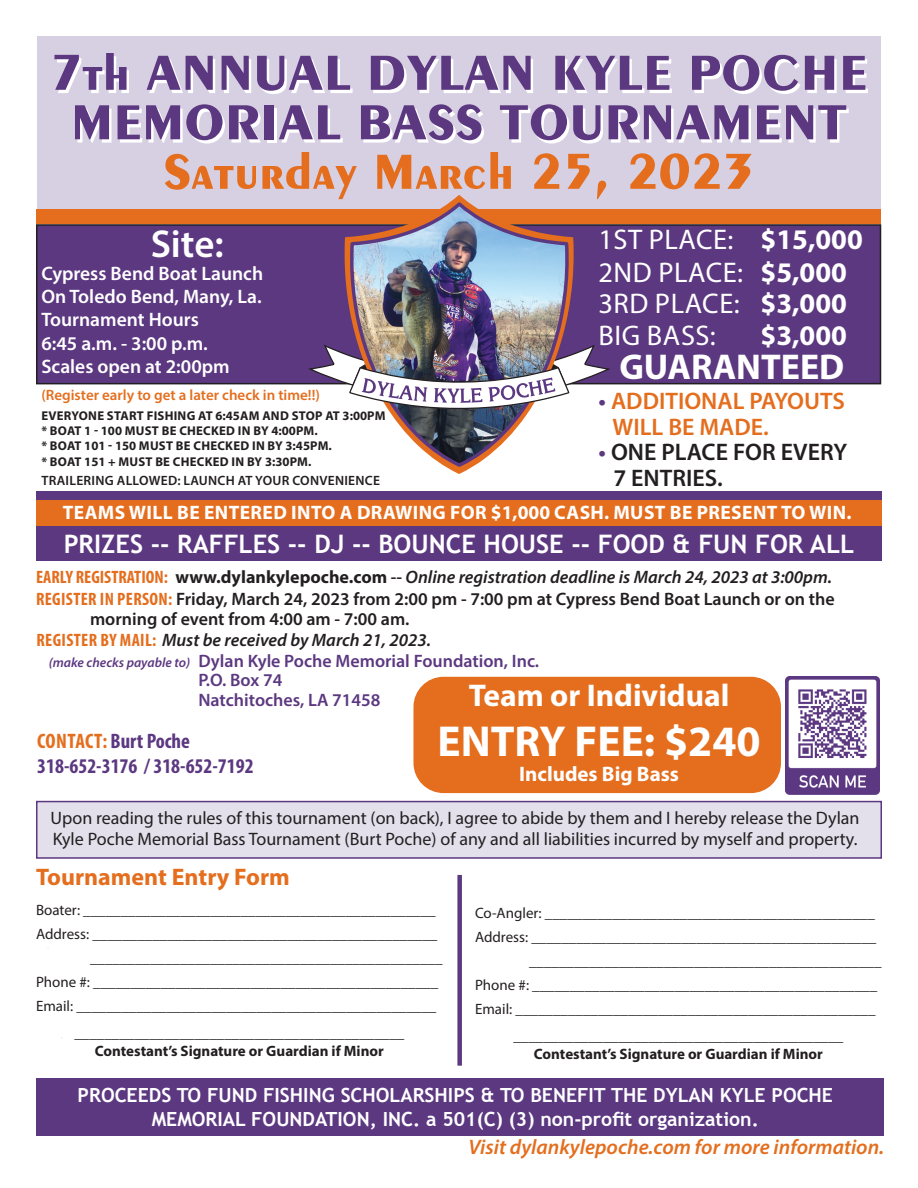
<style>
.page{position:relative;width:918px;height:1188px;background:#fff}
.page>*{position:absolute;margin:0;border:0;box-sizing:border-box;transform-origin:0 0}
.t1{font:700 52.5px "Penguin";color:#5c3881}
.t2{font:700 52.5px "Penguin";color:#e46e1e}
.t3{font:700 43.5px "Myriad Pro";color:#fff}
.t4{font:600 39px "Myriad Pro";color:#fff}
.t5{font:700 36px "Myriad Pro";color:#fff}
.t6{font:700 31.5px "Myriad Pro";color:#fff}
.t7{font:28.5px "Myriad Pro";letter-spacing:.02em;color:#fff}
.t8{font:700 28.5px "Myriad Pro";color:#fff}
.t9{font:700 25.5px "Trebuchet MS";color:#fff}
.t10{font:600 24px "Myriad Pro";color:#e46e1e}
.t11{font:600 24px "Myriad Pro";color:#231f20}
.t12{font:700 24px "Myriad Pro";color:#e46e1e}
.t13{font:700 condensed 21px "Myriad Pro";color:#5c3881}
.t14{font:italic 600 21px "Myriad Pro";color:#e46e1e}
.t15{font:700 21px "Myriad Pro";color:#fff}
.t16{font:700 19.5px/23.4px "Trebuchet MS";color:#fff;text-align:center}
.t17{font:600 19.5px "Myriad Pro";color:#fff}
.t18{font:700 19.5px "Myriad Pro";letter-spacing:.02em;color:#fff}
.t19{font:18px "Myriad Pro";color:#231f20}
.t20{font:italic 600 18px "Myriad Pro";color:#231f20}
.t21{font:600 18px/19.5px "Myriad Pro";color:#231f20}
.t22{font:600 18px "Myriad Pro";color:#5c3881}
.t23{font:15px "Myriad Pro";color:#231f20}
.t24{font:700 15px "Myriad Pro";color:#231f20}
.t25{font:600 15px "Myriad Pro";color:#e46e1e}
.t26{font:600 13.5px "Myriad Pro";letter-spacing:.02em;color:#231f20}
.t27{font:700 12.75px "Myriad Pro";letter-spacing:.02em;color:#231f20}
.s1{font-weight:700}
.s2{color:#5c3881}
.s3{font-weight:700;font-style:normal;font-stretch:condensed;color:#e46e1e}
.s4{font-weight:700;font-style:normal}
.s5{font-style:normal}
.s6{font-weight:700;font-stretch:condensed;color:#e46e1e}
.s7{font-style:italic;font-size:13.5px}
.s8{color:#e46e1e}
</style>
<div class="page">
<div style="left:37px;top:37px;width:843px;height:176px;background:#d7cfe2"></div>
<div style="left:36px;top:1078px;width:848px;height:58px;background:#5c3881"></div>
<div style="left:36px;top:801px;width:846px;height:58px;background:#e3dfeb;border:2px solid #5c3881"></div>
<div style="left:36px;top:491px;width:846px;height:70px;background:#5c3881"></div>
<div style="left:37px;top:225px;width:843px;height:159px;background:#5c3881"></div>
<div style="left:36px;top:224px;width:845px;height:160px;border:2px solid #231f20"></div>
<div style="left:37px;top:210px;width:844px;height:14px;background:#e46e1e"></div>
<svg style="left:345px;top:209px;width:229px;height:265px"></svg>
<img style="left:349px;top:36px;width:221px;height:434px">
<img style="left:306px;top:343px;width:304px;height:67px">
<div style="left:457px;top:875px;width:5px;height:191px;background:#5c3881"></div>
<div style="left:36px;top:501px;width:846px;height:25px;background:#e46e1e"></div>
<div style="left:413px;top:677px;width:368px;height:116px;background:#e46e1e;border-radius:30px"></div>
<img style="left:785px;top:677px;width:95px;height:117px">
<p class="t1" style="left:50px;top:42px;width:819px">7th ANNUAL DYLAN KYLE POCHE</p>
<p class="t1" style="left:71px;top:92px;width:777px">MEMORIAL BASS TOURNAMENT</p>
<p class="t2" style="left:163px;top:141px;width:593px">Saturday March 25, 2023</p>
<p class="t4" style="left:151px;top:219px;width:75px">Site:</p>
<p class="t17" style="left:41px;top:261px;width:223px">Cypress Bend Boat Launch</p>
<p class="t17" style="left:41px;top:284px;width:222px">On Toledo Bend, Many, La.</p>
<p class="t17" style="left:41px;top:308px;width:159px">Tournament Hours</p>
<p class="t17" style="left:41px;top:331px;width:168px">6:45 a.m. - 3:00 p.m.</p>
<p class="t17" style="left:41px;top:354px;width:190px">Scales open at 2:00pm</p>
<p class="t7" style="left:599px;top:222px;width:266px">1ST PLACE: <span class="s1">$15,000</span></p>
<p class="t7" style="left:599px;top:255px;width:250px">2ND PLACE: <span class="s1">$5,000</span></p>
<p class="t7" style="left:599px;top:286px;width:250px">3RD PLACE: <span class="s1">$3,000</span></p>
<p class="t7" style="left:599px;top:318px;width:119px">BIG BASS:</p>
<p class="t8" style="left:761px;top:317px;width:88px">$3,000</p>
<p class="t5" style="left:619px;top:344px;width:226px">GUARANTEED</p>
<p class="t10" style="left:599px;top:386px;width:248px"><span class="s2">•</span> ADDITIONAL PAYOUTS</p>
<p class="t10" style="left:613px;top:411px;width:158px">WILL BE MADE.</p>
<p class="t11" style="left:599px;top:437px;width:250px"><span class="s2">•</span> ONE PLACE FOR EVERY</p>
<p class="t11" style="left:613px;top:462px;width:111px">7 ENTRIES.</p>
<p class="t25" style="left:41px;top:385px;width:280px">(Register early to get a later check in time!!)</p>
<p class="t27" style="left:41px;top:407px;width:346px">EVERYONE START FISHING AT 6:45AM AND STOP AT 3:00PM</p>
<p class="t27" style="left:41px;top:422px;width:278px">* BOAT 1 - 100 MUST BE CHECKED IN BY 4:00PM.</p>
<p class="t27" style="left:41px;top:438px;width:292px">* BOAT 101 - 150 MUST BE CHECKED IN BY 3:45PM.</p>
<p class="t27" style="left:41px;top:453px;width:271px">* BOAT 151 + MUST BE CHECKED IN BY 3:30PM.</p>
<p class="t26" style="left:41px;top:472px;width:340px">TRAILERING ALLOWED: LAUNCH AT YOUR CONVENIENCE</p>
<p class="t18" style="left:63px;top:500px;width:790px">TEAMS WILL BE ENTERED INTO A DRAWING FOR $1,000 CASH. MUST BE PRESENT TO WIN.</p>
<p class="t9" style="left:64px;top:528px;width:792px">PRIZES -- RAFFLES -- DJ -- BOUNCE HOUSE -- FOOD &amp; FUN FOR ALL</p>
<p class="t20" style="left:36px;top:565px;width:798px"><span class="s3">EARLY REGISTRATION:</span> <span class="s4">www.dylankylepoche.com</span> <span class="s5">--</span> Online registration deadline is March 24, 2023 at 3:00pm.</p>
<p class="t21" style="left:90px;top:589px;width:746px;text-indent:-54px"><span class="s6">REGISTER IN PERSON:</span> Friday, March 24, 2023 from 2:00 pm - 7:00 pm at Cypress Bend Boat Launch or on the morning of event from 4:00 am - 7:00 am.</p>
<p class="t20" style="left:36px;top:628px;width:396px"><span class="s3">REGISTER BY MAIL:</span> Must be received by March 21, 2023.</p>
<p class="t22" style="left:49px;top:649px;width:492px"><span class="s7">(make checks payable to)</span> Dylan Kyle Poche Memorial Foundation, Inc.</p>
<p class="t22" style="left:198px;top:669px;width:85px">P.O. Box 74</p>
<p class="t22" style="left:198px;top:688px;width:184px">Natchitoches, LA 71458</p>
<p class="t6" style="left:469px;top:675px;width:262px">Team or Individual</p>
<p class="t3" style="left:438px;top:713px;width:325px">ENTRY FEE: $240</p>
<p class="t15" style="left:519px;top:760px;width:161px">Includes Big Bass</p>
<p class="t13" style="left:37px;top:728px;width:154px"><span class="s8">CONTACT:</span> Burt Poche</p>
<p class="t13" style="left:37px;top:753px;width:218px">318-652-3176 / 318-652-7192</p>
<p class="t19" style="left:51px;top:807px;width:811px">Upon reading the rules of this tournament (on back), I agree to abide by them and I hereby release the Dylan</p>
<p class="t19" style="left:53px;top:828px;width:806px">Kyle Poche Memorial Bass Tournament (Burt Poche) of any and all liabilities incurred by myself and property.</p>
<p class="t12" style="left:36px;top:861px;width:255px">Tournament Entry Form</p>
<p class="t23" style="left:36px;top:900px;width:401px">Boater: _______________________________________________</p>
<p class="t23" style="left:36px;top:924px;width:403px">Address: ______________________________________________</p>
<p class="t23" style="left:90px;top:948px;width:354px">_______________________________________________</p>
<p class="t23" style="left:36px;top:972px;width:404px">Phone #: ______________________________________________</p>
<p class="t23" style="left:36px;top:996px;width:402px">Email: ________________________________________________</p>
<p class="t23" style="left:74px;top:1023px;width:332px">____________________________________________</p>
<p class="t24" style="left:95px;top:1041px;width:291px">Contestant’s Signature or Guardian if Minor</p>
<p class="t23" style="left:475px;top:903px;width:401px">Co-Angler: ____________________________________________</p>
<p class="t23" style="left:475px;top:927px;width:403px">Address: ______________________________________________</p>
<p class="t23" style="left:529px;top:951px;width:354px">_______________________________________________</p>
<p class="t23" style="left:475px;top:975px;width:404px">Phone #: ______________________________________________</p>
<p class="t23" style="left:475px;top:999px;width:402px">Email: ________________________________________________</p>
<p class="t23" style="left:513px;top:1026px;width:331px">____________________________________________</p>
<p class="t24" style="left:534px;top:1044px;width:291px">Contestant’s Signature or Guardian if Minor</p>
<p class="t16" style="left:78px;top:1084px;width:757px">PROCEEDS TO FUND FISHING SCHOLARSHIPS &amp; TO BENEFIT THE DYLAN KYLE POCHE<br>MEMORIAL FOUNDATION, INC. a 501(C) (3) non-profit organization.</p>
<p class="t14" style="left:468px;top:1134px;width:417px">Visit dylankylepoche.com for more information.</p>
</div>
